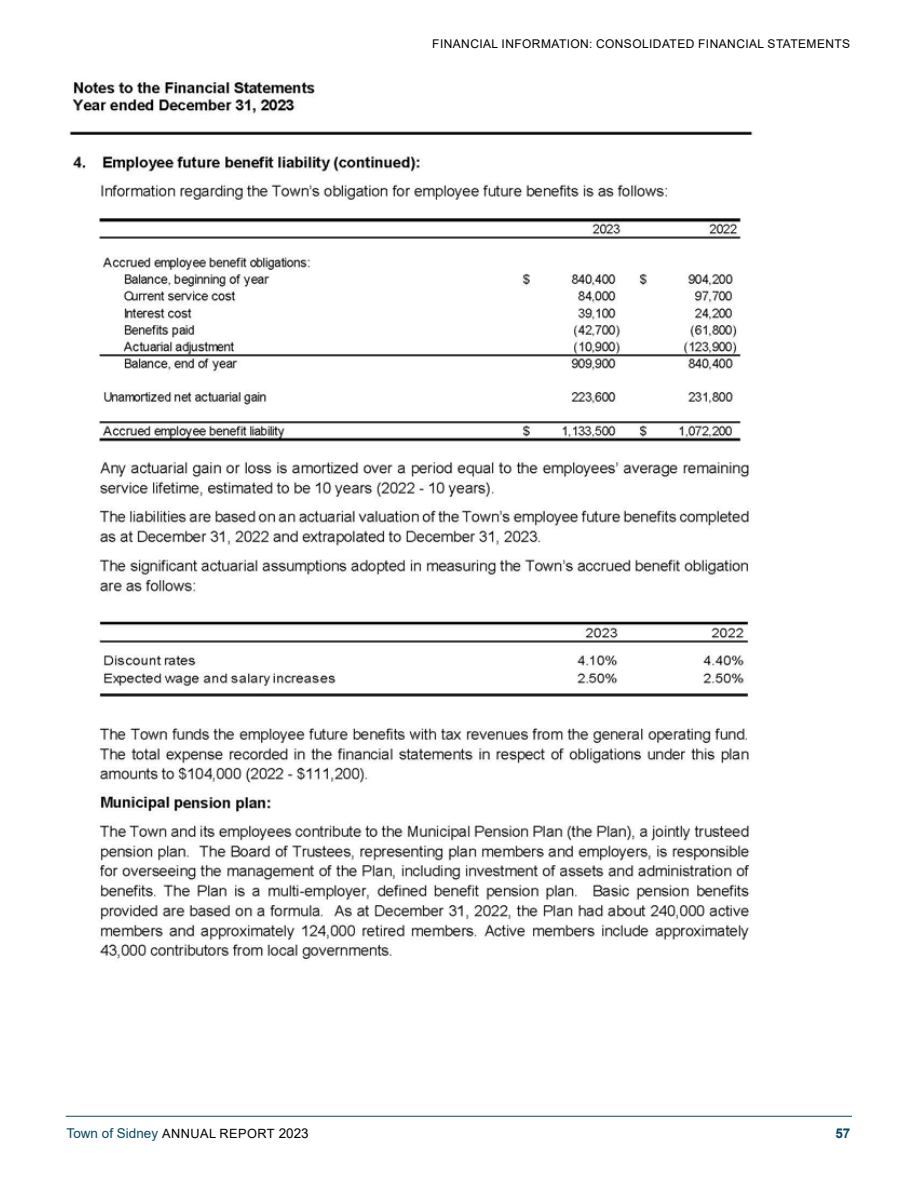
<style>
.page{position:relative;width:918px;height:1188px;background:#fff}
.page>*{position:absolute;margin:0;border:0;box-sizing:border-box;transform-origin:0 0}
.t1{font:13.5px "Arial";color:#044964}
.t2{font:700 13.5px "Arial";color:#044964}
.t3{font:12px "Arial";letter-spacing:.035em;color:#000}
.s1{font-size:12.75px;color:#000}
.s2{color:#000}
</style>
<div class="page">
<hr style="left:66px;top:1116px;width:786px;height:1px;background:#044964">
<img style="left:69px;top:80px;width:684px;height:880px">
<p class="t3" style="left:432px;top:35px;width:182px">FINANCIAL INFORMATION: CONSOLIDATED</p>
<p class="t3" style="left:698px;top:35px;width:16px">FINANCIAL</p>
<p class="t3" style="left:768px;top:35px;width:18px">STATEMENTS</p>
<p class="t1" style="left:67px;top:1124px;width:244px">TOWN OF SIDNEY <span class="s1">ANNUAL REPORT</span> <span class="s2">2023</span></p>
<p class="t2" style="left:835px;top:1123px;width:17px">57</p>
</div>
